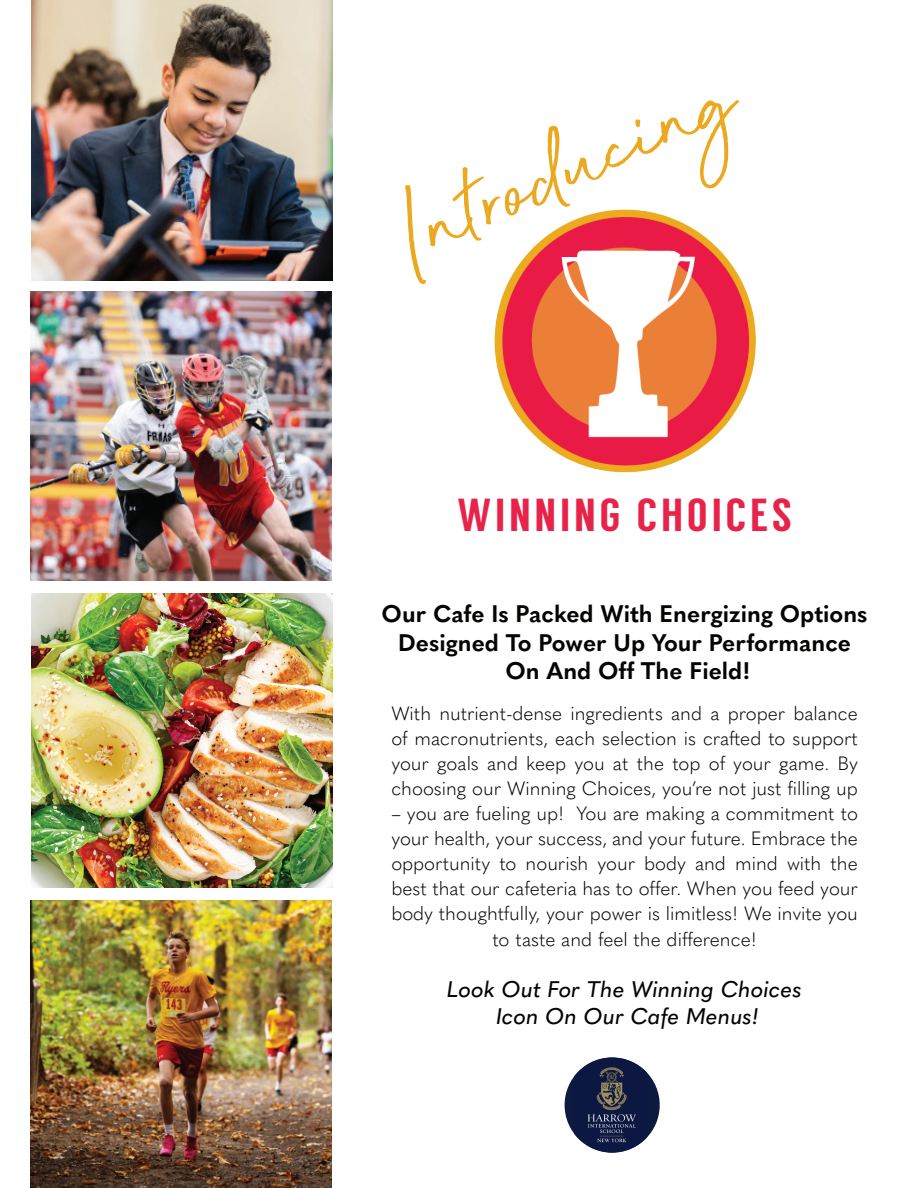
<style>
.page{position:relative;width:918px;height:1188px;background:#fff}
.page>*{position:absolute;margin:0;border:0;box-sizing:border-box;transform-origin:0 0}
.t1{font:124.2px "Beyond Infinity";color:#eca920}
.t2{font:46.2px "Langdon";letter-spacing:.08em;color:#e7234a}
.t3{font:700 23.7px/28.5px "Quasimoda";color:#040503;text-align:center}
.t4{font:italic 500 22.35px/26.8px "Quasimoda";color:#040503;text-align:center}
.t5{font:300 19.05px/25px "Quasimoda";color:#040503;text-align:justify}
</style>
<div class="page">
<img style="left:30px;top:292px;width:301px;height:288px">
<img style="left:30px;top:901px;width:301px;height:287px">
<img style="left:31px;top:593px;width:301px;height:294px">
<img style="left:31px;top:0;width:301px;height:281px">
<img style="left:494px;top:209px;width:262px;height:264px">
<div style="left:565px;top:1057px;width:95px;height:96px;background:#0d1a40;border-radius:50%"></div>
<img style="left:574px;top:1057px;width:73px;height:96px">
<h1 class="t1" style="left:368px;top:184px;width:370px;rotate:-24deg">Introducing</h1>
<h2 class="t2" style="left:457px;top:488px;width:336px">WINNING CHOICES</h2>
<p class="t3" style="left:382px;top:598px;width:487px">Our Cafe Is Packed With Energizing Options<br>Designed To Power Up Your Performance<br>On And Off The Field!</p>
<p class="t5" style="left:391px;top:699px;width:468px">With nutrient-dense ingredients and a proper balance of macronutrients, each selection is crafted to support your goals and keep you at the top of your game. By choosing our Winning Choices, you’re not just filling up</p>
<p class="t5" style="left:391px;top:800px;width:468px;text-align:center">– you are fueling up! You are making a commitment to your health, your success, and your future. Embrace the opportunity to nourish your body and mind with the best that our cafeteria has to offer. When you feed your body thoughtfully, your power is limitless! We invite you to taste and feel the difference!</p>
<p class="t4" style="left:447px;top:974px;width:356px">Look Out For The Winning Choices<br>Icon On Our Cafe Menus!</p>
</div>
